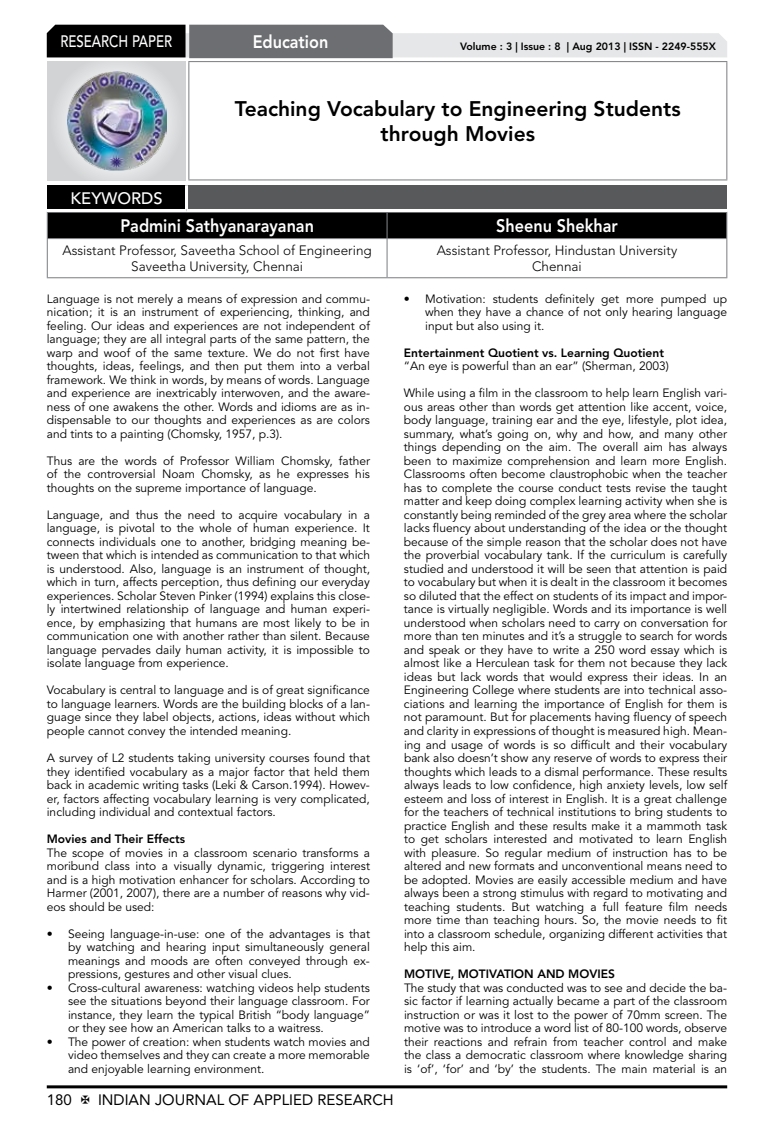
<style>
.page{position:relative;width:774px;height:1136px;background:#fff}
.page>*{position:absolute;margin:0;border:0;box-sizing:border-box;transform-origin:0 0}
.t1{font:800 21px/25.2px "Avenir LT Std";color:#000;text-align:center}
.t2{font:800 18px "Avenir LT Std";color:#fff;scale:.9 1}
.t3{font:500 16.5px "Avenir LT Std";color:#fff;scale:.8 1}
.t4{font:500 16.5px "Avenir LT Std";color:#fff}
.t5{font:15px "Avenir LT Std";color:#000}
.t6{font:300 13.5px/16.2px "Avenir LT Std";color:#000;text-align:center}
.t7{font:12px/13.5px "Avenir LT Std";color:#000;text-align:justify}
.t8{font:800 12px "Avenir LT Std";color:#000}
.t9{font:800 10.5px "Avenir LT Std";color:#000}
</style>
<div class="page">
<hr style="left:47px;top:1085px;width:680px;height:3px;background:#000">
<div style="left:48px;top:62px;width:137px;height:118px;background:linear-gradient(to right,#d9dadb,#d9dadb)"></div>
<img style="left:68px;top:71px;width:99px;height:100px">
<svg style="left:47px;top:25px;width:680px;height:33px;background:#979899"></svg>
<hr style="left:188px;top:61px;width:539px;height:1px;background:#808285">
<hr style="left:188px;top:62px;width:1px;height:117px;background:#808285">
<hr style="left:726px;top:62px;width:1px;height:117px;background:#808285">
<hr style="left:188px;top:179px;width:539px;height:1px;background:#808285">
<div style="left:47px;top:212px;width:680px;height:26px;background:#000"></div>
<hr style="left:47px;top:238px;width:340px;height:1px;background:#808285">
<hr style="left:47px;top:239px;width:1px;height:38px;background:#808285">
<hr style="left:387px;top:238px;width:340px;height:1px;background:#808285">
<hr style="left:386px;top:239px;width:2px;height:38px;background:#808285">
<hr style="left:726px;top:239px;width:1px;height:38px;background:#808285">
<hr style="left:47px;top:277px;width:340px;height:1px;background:#808285">
<hr style="left:387px;top:277px;width:340px;height:1px;background:#808285">
<div style="left:47px;top:185px;width:139px;height:25px;background:#000"></div>
<div style="left:186px;top:185px;width:541px;height:25px;background:#58595b"></div>
<hr style="left:185px;top:185px;width:3px;height:24px;background:#fff">
<hr style="left:47px;top:209px;width:139px;height:3px;background:#fff">
<hr style="left:186px;top:209px;width:541px;height:3px;background:#fff">
<h3 class="t3" style="left:60px;top:32px;width:139px">RESEARCH PAPER</h3>
<h2 class="t2" style="left:253px;top:31px;width:86px">Education</h2>
<p class="t9" style="left:460px;top:41px;width:257px">Volume : 3 | Issue : 8 | Aug 2013 | ISSN - 2249-555X</p>
<h3 class="t4" style="left:71px;top:189px;width:94px">KEYWORDS</h3>
<h1 class="t1" style="left:235px;top:96px;width:447px">Teaching Vocabulary to Engineering Students through Movies</h1>
<h2 class="t2" style="left:120px;top:215px;width:217px">Padmini Sathyanarayanan</h2>
<h2 class="t2" style="left:496px;top:215px;width:136px">Sheenu Shekhar</h2>
<p class="t6" style="left:63px;top:242px;width:311px">Assistant Professor, Saveetha School of Engineering<br>Saveetha University, Chennai</p>
<p class="t6" style="left:437px;top:242px;width:242px">Assistant Professor, Hindustan University<br>Chennai</p>
<p class="t7" style="left:47px;top:292px;width:325px">Language is not merely a means of expression and commu&shy;nication; it is an instrument of experiencing, thinking, and feeling. Our ideas and experiences are not independent of language; they are all integral parts of the same pattern, the warp and woof of the same texture. We do not first have thoughts, ideas, feelings, and then put them into a verbal framework. We think in words, by means of words. Language and experience are inextricably interwoven, and the aware&shy;ness of one awakens the other. Words and idioms are as in&shy;dispensable to our thoughts and experiences as are colors and tints to a painting (Chomsky, 1957, p.3).</p>
<p class="t7" style="left:47px;top:454px;width:325px">Thus are the words of Professor William Chomsky, father of the controversial Noam Chomsky, as he expresses his thoughts on the supreme importance of language.</p>
<p class="t7" style="left:47px;top:508px;width:325px">Language, and thus the need to acquire vocabulary in a language, is pivotal to the whole of human experience. It connects individuals one to another, bridging meaning be&shy;tween that which is intended as communication to that which is understood. Also, language is an instrument of thought, which in turn, affects perception, thus defining our everyday experiences. Scholar Steven Pinker (1994) explains this close&shy;ly intertwined relationship of language and human experi&shy;ence, by emphasizing that humans are most likely to be in communication one with another rather than silent. Because language pervades daily human activity, it is impossible to isolate language from experience.</p>
<p class="t7" style="left:47px;top:683px;width:325px">Vocabulary is central to language and is of great significance to language learners. Words are the building blocks of a lan&shy;guage since they label objects, actions, ideas without which people cannot convey the intended meaning.</p>
<p class="t7" style="left:47px;top:751px;width:325px">A survey of L2 students taking university courses found that they identified vocabulary as a major factor that held them back in academic writing tasks (Leki &amp; Carson.1994). Howev&shy;er, factors affecting vocabulary learning is very complicated, including individual and contextual factors.</p>
<p class="t8" style="left:47px;top:831px;width:140px">Movies and Their Effects</p>
<p class="t7" style="left:47px;top:845px;width:325px">The scope of movies in a classroom scenario transforms a moribund class into a visually dynamic, triggering interest and is a high motivation enhancer for scholars. According to Harmer (2001, 2007), there are a number of reasons why vid&shy;eos should be used:</p>
<p class="t7" style="left:68px;top:926px;width:303px;text-indent:-21px">• Seeing language-in-use: one of the advantages is that by watching and hearing input simultaneously general meanings and moods are often conveyed through ex&shy;pressions, gestures and other visual clues.</p>
<p class="t7" style="left:68px;top:980px;width:303px;text-indent:-21px">• Cross-cultural awareness: watching videos help students see the situations beyond their language classroom. For instance, they learn the typical British “body language” or they see how an American talks to a waitress.</p>
<p class="t7" style="left:68px;top:1034px;width:303px;text-indent:-21px">• The power of creation: when students watch movies and video themselves and they can create a more memorable and enjoyable learning environment.</p>
<p class="t5" style="left:47px;top:1090px;width:27px">180</p>
<p class="t5" style="left:98px;top:1090px;width:297px">INDIAN JOURNAL OF APPLIED RESEARCH</p>
<p class="t7" style="left:425px;top:292px;width:303px;text-indent:-21px">• Motivation: students definitely get more pumped up when they have a chance of not only hearing language input but also using it.</p>
<p class="t8" style="left:404px;top:345px;width:261px">Entertainment Quotient vs. Learning Quotient</p>
<p class="t7" style="left:404px;top:359px;width:266px">“An eye is powerful than an ear” (Sherman, 2003)</p>
<p class="t7" style="left:404px;top:386px;width:325px">While using a film in the classroom to help learn English vari&shy;ous areas other than words get attention like accent, voice, body language, training ear and the eye, lifestyle, plot idea, summary, what’s going on, why and how, and many other things depending on the aim. The overall aim has always been to maximize comprehension and learn more English.<br>Classrooms often become claustrophobic when the teacher has to complete the course conduct tests revise the taught matter and keep doing complex learning activity when she is constantly being reminded of the grey area where the scholar lacks fluency about understanding of the idea or the thought because of the simple reason that the scholar does not have the proverbial vocabulary tank. If the curriculum is carefully studied and understood it will be seen that attention is paid to vocabulary but when it is dealt in the classroom it becomes so diluted that the effect on students of its impact and impor&shy;tance is virtually negligible. Words and its importance is well understood when scholars need to carry on conversation for more than ten minutes and it’s a struggle to search for words and speak or they have to write a 250 word essay which is almost like a Herculean task for them not because they lack ideas but lack words that would express their ideas. In an Engineering College where students are into technical asso&shy;ciations and learning the importance of English for them is not paramount. But for placements having fluency of speech and clarity in expressions of thought is measured high. Mean&shy;ing and usage of words is so difficult and their vocabulary bank also doesn’t show any reserve of words to express their thoughts which leads to a dismal performance. These results always leads to low confidence, high anxiety levels, low self esteem and loss of interest in English. It is a great challenge for the teachers of technical institutions to bring students to practice English and these results make it a mammoth task to get scholars interested and motivated to learn English with pleasure. So regular medium of instruction has to be altered and new formats and unconventional means need to be adopted. Movies are easily accessible medium and have always been a strong stimulus with regard to motivating and teaching students. But watching a full feature film needs more time than teaching hours. So, the movie needs to fit into a classroom schedule, organizing different activities that help this aim.</p>
<p class="t8" style="left:404px;top:966px;width:212px">MOTIVE, MOTIVATION AND MOVIES</p>
<p class="t7" style="left:404px;top:980px;width:325px">The study that was conducted was to see and decide the ba&shy;sic factor if learning actually became a part of the classroom instruction or was it lost to the power of 70mm screen. The motive was to introduce a word list of 80-100 words, observe their reactions and refrain from teacher control and make the class a democratic classroom where knowledge sharing is ‘of’, ‘for’ and ‘by’ the students. The main material is an</p>
</div>
